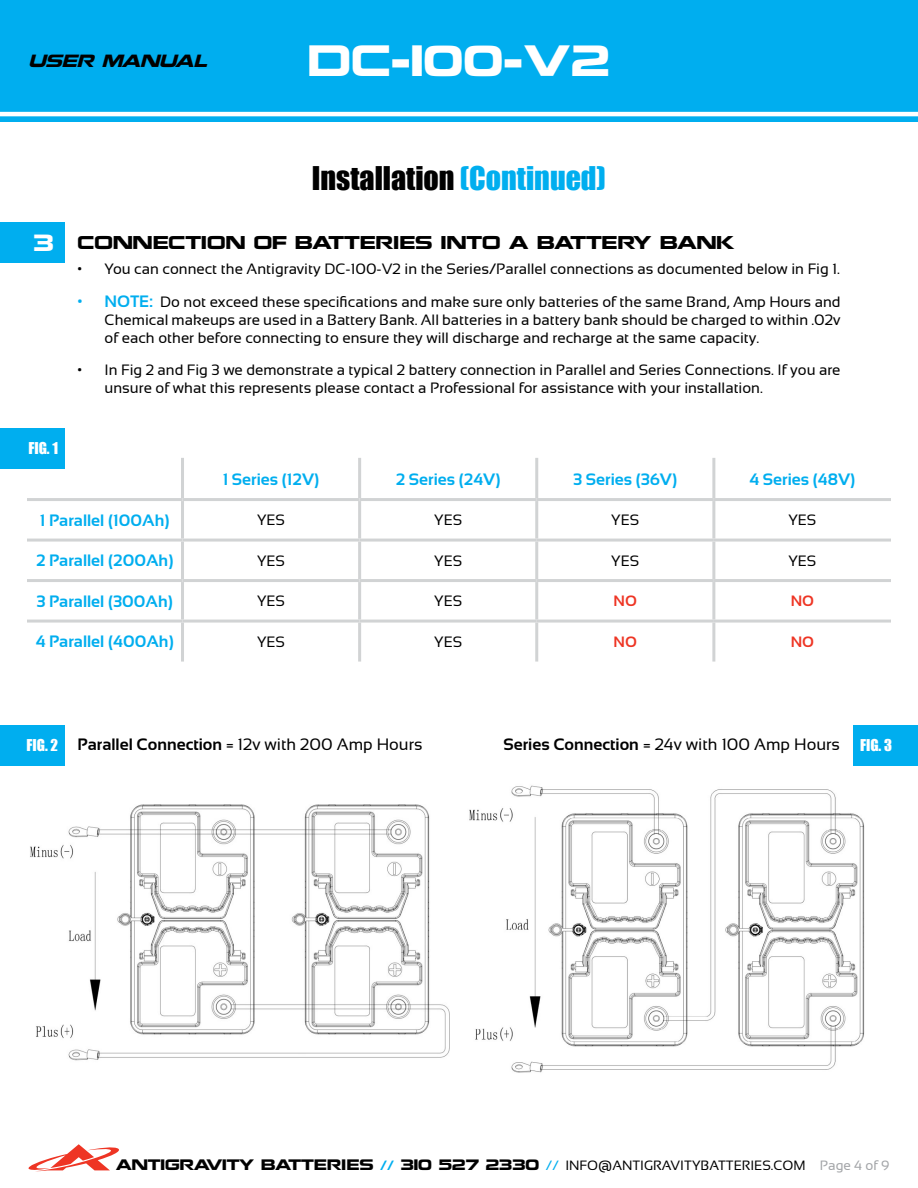
<style>
.page{position:relative;width:918px;height:1188px;background:#fff}
.page>*{position:absolute;margin:0;border:0;box-sizing:border-box;transform-origin:0 0}
.t1{font:39px "Nokia Kokia";color:#fff}
.t2{font:30px "Impact";color:#000}
.t3{font:700 16.5px "Sansation";color:#00aeef}
.t4{font:16.5px "Sansation";color:#000}
.t5{font:16.5px "Nokia Kokia";letter-spacing:-.01em;color:#000}
.t6{font:italic 15.75px "Nokia Kokia";color:#000}
.t7{font:15px/18px "Sansation";color:#000;text-align:justify}
.t8{font:15px "Impact";color:#fff}
.t9{font:700 15px "Sansation";color:#ee3524}
.t10{font:13.5px "Nokia Kokia";letter-spacing:-.01em;color:#000}
.s1{color:#00aeef}
.s2{font-size:21px;color:#fff}
.s3{font-weight:700;font-size:16.5px;color:#00aeef}
.s4{font-style:inherit}
.s5{font-weight:700}
.s6{font-family:"Impact";font-size:15px;color:#fff}
.s7{font-family:"Sansation";font-weight:700;color:#00aeef}
.s8{font-family:"Sansation";color:#00aeef}
.s9{font-family:"Sansation"}
.s10{font-family:"Sansation";color:#a3a5a8}
</style>
<div class="page">
<div style="left:0;top:0;width:918px;height:122px;background:#00aeef"></div>
<hr style="left:0;top:112px;width:918px;height:4px;background:#fff">
<svg style="left:28px;top:1144px;width:91px;height:27px"></svg>
<div style="left:0;top:223px;width:64px;height:40px;background:#00aeef"></div>
<hr style="left:181px;top:458px;width:3px;height:40px;background:#d1d3d4">
<hr style="left:358px;top:458px;width:3px;height:40px;background:#d1d3d4">
<hr style="left:535px;top:458px;width:3px;height:40px;background:#d1d3d4">
<hr style="left:712px;top:458px;width:3px;height:40px;background:#d1d3d4">
<hr style="left:27px;top:498px;width:156px;height:3px;background:#d1d3d4">
<hr style="left:183px;top:498px;width:177px;height:3px;background:#d1d3d4">
<hr style="left:181px;top:501px;width:3px;height:38px;background:#d1d3d4">
<hr style="left:360px;top:498px;width:177px;height:3px;background:#d1d3d4">
<hr style="left:358px;top:501px;width:3px;height:38px;background:#d1d3d4">
<hr style="left:537px;top:498px;width:177px;height:3px;background:#d1d3d4">
<hr style="left:535px;top:501px;width:3px;height:38px;background:#d1d3d4">
<hr style="left:714px;top:498px;width:177px;height:3px;background:#d1d3d4">
<hr style="left:712px;top:501px;width:3px;height:38px;background:#d1d3d4">
<hr style="left:27px;top:539px;width:156px;height:3px;background:#d1d3d4">
<hr style="left:183px;top:539px;width:177px;height:3px;background:#d1d3d4">
<hr style="left:181px;top:542px;width:3px;height:37px;background:#d1d3d4">
<hr style="left:360px;top:539px;width:177px;height:3px;background:#d1d3d4">
<hr style="left:358px;top:542px;width:3px;height:37px;background:#d1d3d4">
<hr style="left:537px;top:539px;width:177px;height:3px;background:#d1d3d4">
<hr style="left:535px;top:542px;width:3px;height:37px;background:#d1d3d4">
<hr style="left:714px;top:539px;width:177px;height:3px;background:#d1d3d4">
<hr style="left:712px;top:542px;width:3px;height:37px;background:#d1d3d4">
<hr style="left:27px;top:579px;width:156px;height:3px;background:#d1d3d4">
<hr style="left:183px;top:579px;width:177px;height:3px;background:#d1d3d4">
<hr style="left:181px;top:582px;width:3px;height:38px;background:#d1d3d4">
<hr style="left:360px;top:579px;width:177px;height:3px;background:#d1d3d4">
<hr style="left:358px;top:582px;width:3px;height:38px;background:#d1d3d4">
<hr style="left:537px;top:579px;width:177px;height:3px;background:#d1d3d4">
<hr style="left:535px;top:582px;width:3px;height:38px;background:#d1d3d4">
<hr style="left:714px;top:579px;width:177px;height:3px;background:#d1d3d4">
<hr style="left:712px;top:582px;width:3px;height:38px;background:#d1d3d4">
<hr style="left:27px;top:620px;width:156px;height:3px;background:#d1d3d4">
<hr style="left:183px;top:620px;width:177px;height:3px;background:#d1d3d4">
<hr style="left:181px;top:623px;width:3px;height:39px;background:#d1d3d4">
<hr style="left:360px;top:620px;width:177px;height:3px;background:#d1d3d4">
<hr style="left:358px;top:623px;width:3px;height:39px;background:#d1d3d4">
<hr style="left:537px;top:620px;width:177px;height:3px;background:#d1d3d4">
<hr style="left:535px;top:623px;width:3px;height:39px;background:#d1d3d4">
<hr style="left:714px;top:620px;width:177px;height:3px;background:#d1d3d4">
<hr style="left:712px;top:623px;width:3px;height:39px;background:#d1d3d4">
<img style="left:30px;top:804px;width:420px;height:257px">
<img style="left:469px;top:785px;width:396px;height:288px">
<div style="left:0;top:428px;width:64px;height:41px;background:#00aeef"></div>
<div style="left:0;top:725px;width:64px;height:41px;background:#00aeef"></div>
<div style="left:854px;top:725px;width:64px;height:41px;background:#00aeef"></div>
<p class="t6" style="left:28px;top:51px;width:185px">USER MANUAL</p>
<h1 class="t1" style="left:308px;top:37px;width:304px">DC-100-V2</h1>
<h2 class="t2" style="left:312px;top:155px;width:296px">Installation <span class="s1">(Continued)</span></h2>
<p class="t5" style="left:34px;top:232px;width:703px"><span class="s2">3</span> CONNECTION OF BATTERIES INTO A BATTERY BANK</p>
<p class="t7" style="left:78px;top:260px;width:764px">• You can connect the Antigravity DC-100-V2 in the Series/Parallel connections as documented below in Fig 1.</p>
<p class="t7" style="left:105px;top:293px;width:737px;text-indent:-27px"><span class="s3">• NOTE:</span> Do not exceed these specifications and make sure only batteries of the same Brand, Amp Hours and Chemical makeups are used in a Battery Bank. All batteries in a battery bank should be charged to within .02v of each other before connecting to ensure they will discharge and recharge at the same capacity.</p>
<p class="t7" style="left:105px;top:361px;width:737px;text-indent:-27px">• In Fig 2 and Fig 3 we demonstrate a typical 2 battery connection in Parallel and Series Connections. If you are unsure of what this represents please contact a Professional for assistance with your installation.</p>
<p class="t8" style="left:28px;top:437px;width:31px">FIG. 1</p>
<p class="t3" style="left:223px;top:470px;width:98px">1 Series (12V)</p>
<p class="t3" style="left:396px;top:470px;width:106px">2 Series (24V)</p>
<p class="t3" style="left:573px;top:470px;width:106px">3 Series (36V)</p>
<p class="t3" style="left:749px;top:470px;width:107px">4 Series (48V)</p>
<p class="t3" style="left:40px;top:511px;width:131px">1 Parallel (100Ah)</p>
<p class="t7" style="left:257px;top:511px;width:29px">YES</p>
<p class="t7" style="left:434px;top:511px;width:29px">YES</p>
<p class="t7" style="left:611px;top:511px;width:29px">YES</p>
<p class="t7" style="left:788px;top:511px;width:29px">YES</p>
<p class="t3" style="left:36px;top:551px;width:139px">2 Parallel (200Ah)</p>
<p class="t7" style="left:257px;top:552px;width:29px">YES</p>
<p class="t7" style="left:434px;top:552px;width:29px">YES</p>
<p class="t7" style="left:611px;top:552px;width:29px">YES</p>
<p class="t7" style="left:788px;top:552px;width:29px">YES</p>
<p class="t3" style="left:37px;top:592px;width:138px"><span class="s4">3</span> Parallel (300Ah)</p>
<p class="t7" style="left:257px;top:592px;width:29px">YES</p>
<p class="t7" style="left:434px;top:592px;width:29px">YES</p>
<p class="t9" style="left:614px;top:593px;width:25px">NO</p>
<p class="t9" style="left:791px;top:593px;width:25px">NO</p>
<p class="t3" style="left:36px;top:632px;width:140px"><span class="s4">4</span> Parallel (400Ah)</p>
<p class="t7" style="left:257px;top:633px;width:29px">YES</p>
<p class="t7" style="left:434px;top:633px;width:29px">YES</p>
<p class="t9" style="left:614px;top:633px;width:25px">NO</p>
<p class="t9" style="left:791px;top:633px;width:25px">NO</p>
<p class="t8" style="left:27px;top:734px;width:33px">FIG. 2</p>
<p class="t4" style="left:503px;top:735px;width:390px"><span class="s5">Series Connection</span> = 24v with 100 Amp Hours <span class="s6">FIG. 3</span></p>
<p class="t4" style="left:78px;top:735px;width:346px"><span class="s5">Parallel Connection</span> = 12v with 200 Amp Hours</p>
<p class="t10" style="left:116px;top:1156px;width:775px">ANTIGRAVITY BATTERIES <span class="s7">//</span> 310 527 2330 <span class="s8">//</span> <span class="s9">INFO@ANTIGRAVITYBATTERIES.COM</span> <span class="s10">Page 4 of 9</span></p>
</div>
